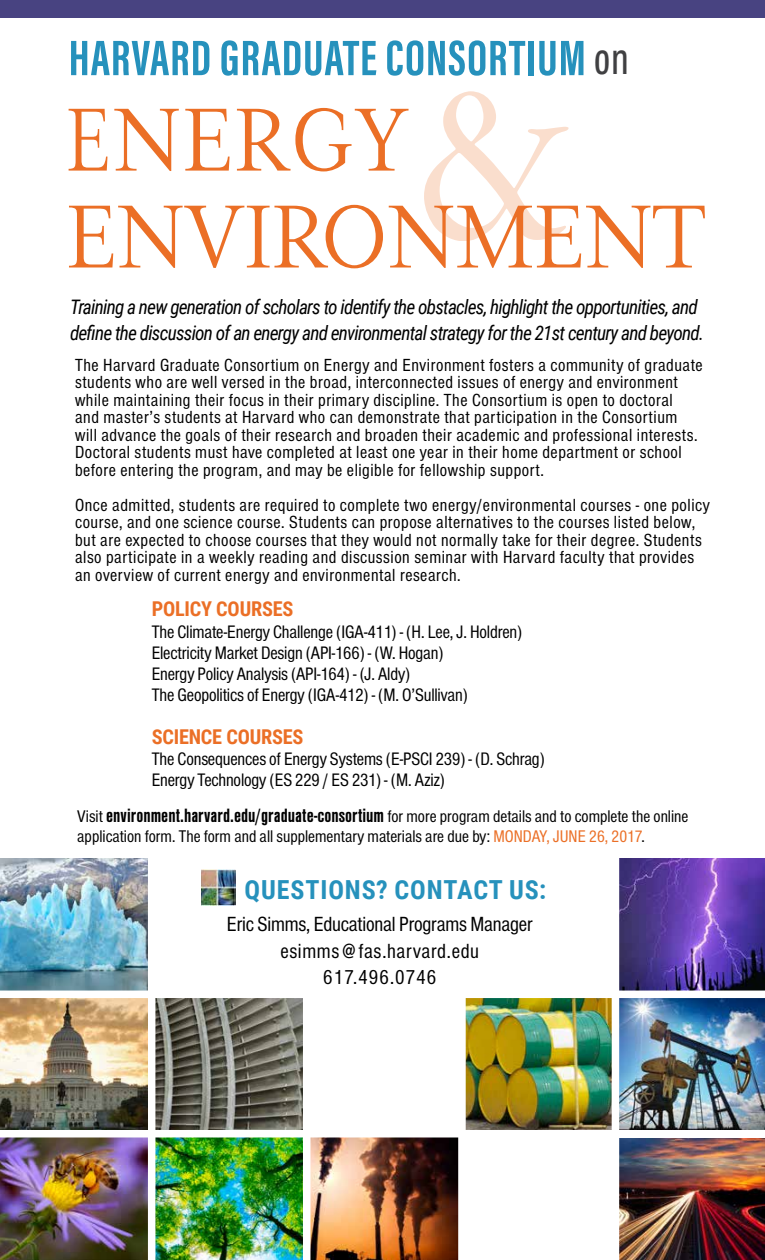
<style>
.page{position:relative;width:765px;height:1260px;background:#fff}
.page>*{position:absolute;margin:0;border:0;box-sizing:border-box;transform-origin:0 0}
.t1{font:251.5px "Garamond Premr Pro Disp";color:#eb6f26;scale:.84 1}
.t2{font:88.25px/96.9px "Magneta";letter-spacing:-.02em;color:#eb6f26;scale:.81 1}
.t3{font:700 51.25px "Acumin Pro Extra Cond";letter-spacing:.02em;color:#2691bc}
.t4{font:44.62px "Tablet Gothic Compressed";color:#404042}
.t5{font:700 26.25px "Roboto Condensed";letter-spacing:.035em;color:#2691bc}
.t6{font:21.25px/26.5px "Nimbus San Con";letter-spacing:-.01em;color:#000;text-align:center}
.t7{font:700 20.5px "Roboto Condensed";letter-spacing:-.01em;color:#eb6f26}
.t8{font:italic 20px/26.5px "Roboto Condensed";letter-spacing:-.04em;color:#000;scale:.96 1}
.t9{font:18.75px/21.2px "Nimbus San Con";letter-spacing:-.01em;color:#000}
.t10{font:18.12px/17.5px "Nimbus San Con";letter-spacing:.03em;color:#000}
.t11{font:17.5px/20px "Nimbus San Con";color:#000}
.s1{font-weight:700;font-size:20px}
.s2{color:#eb6f26}
</style>
<div class="page">
<img style="left:619px;top:1139px;width:146px;height:121px">
<img style="left:155px;top:1138px;width:148px;height:122px">
<img style="left:619px;top:998px;width:146px;height:132px">
<img style="left:466px;top:998px;width:146px;height:132px">
<img style="left:155px;top:998px;width:148px;height:132px">
<img style="left:619px;top:858px;width:146px;height:133px">
<img style="left:310px;top:1138px;width:148px;height:122px">
<div style="left:0;top:0;width:765px;height:17px;background:#484381"></div>
<img style="left:0;top:1138px;width:148px;height:122px">
<img style="left:0;top:858px;width:148px;height:133px">
<img style="left:0;top:998px;width:148px;height:132px">
<img style="left:201px;top:869px;width:35px;height:36px">
<h3 class="t3" style="left:69px;top:26px;width:519px">HARVARD GRADUATE CONSORTIUM</h3>
<h3 class="t4" style="left:594px;top:27px;width:36px">on</h3>
<h1 class="t1" style="left:416px;top:24px;width:186px">&amp;</h1>
<h2 class="t2" style="left:66px;top:90px;width:793px">ENERGY<br>ENVIRONMENT</h2>
<p class="t8" style="left:70px;top:293px;width:662px">Training a new generation of scholars to identify the obstacles, highlight the opportunities, and define the discussion of an energy and environmental strategy for the 21st century and beyond.</p>
<p class="t10" style="left:75px;top:356px;width:629px">The Harvard Graduate Consortium on Energy and Environment fosters a community of graduate students who are well versed in the broad, interconnected issues of energy and environment while maintaining their focus in their primary discipline. The Consortium is open to doctoral<br>and master’s students at Harvard who can demonstrate that participation in the Consortium will advance the goals of their research and broaden their academic and professional interests.<br>Doctoral students must have completed at least one year in their home department or school before entering the program, and may be eligible for fellowship support.</p>
<p class="t10" style="left:75px;top:496px;width:636px">Once admitted, students are required to complete two energy/environmental courses - one policy course, and one science course. Students can propose alternatives to the courses listed below, but are expected to choose courses that they would not normally take for their degree. Students also participate in a weekly reading and discussion seminar with Harvard faculty that provides an overview of current energy and environmental research.</p>
<p class="t7" style="left:152px;top:595px;width:143px">POLICY COURSES</p>
<p class="t9" style="left:152px;top:621px;width:372px">The Climate-Energy Challenge (IGA-411) - (H. Lee, J. Holdren)<br>Electricity Market Design (API-166) - (W. Hogan)<br>Energy Policy Analysis (API-164) - (J. Aldy)<br>The Geopolitics of Energy (IGA-412) - (M. O’Sullivan)</p>
<p class="t7" style="left:152px;top:722px;width:153px">SCIENCE COURSES</p>
<p class="t9" style="left:152px;top:748px;width:395px">The Consequences of Energy Systems (E-PSCI 239) - (D. Schrag)<br>Energy Technology (ES 229 / ES 231) - (M. Aziz)</p>
<p class="t11" style="left:77px;top:807px;width:613px">Visit <span class="s1">environment.harvard.edu/graduate-consortium</span> for more program details and to complete the online application form. The form and all supplementary materials are due by: <span class="s2">MONDAY, JUNE 26, 2017</span>.</p>
<h3 class="t5" style="left:244px;top:871px;width:303px">QUESTIONS? CONTACT US:</h3>
<p class="t6" style="left:227px;top:911px;width:307px">Eric Simms, Educational Programs Manager esimms@fas.harvard.edu<br>617.496.0746</p>
</div>
